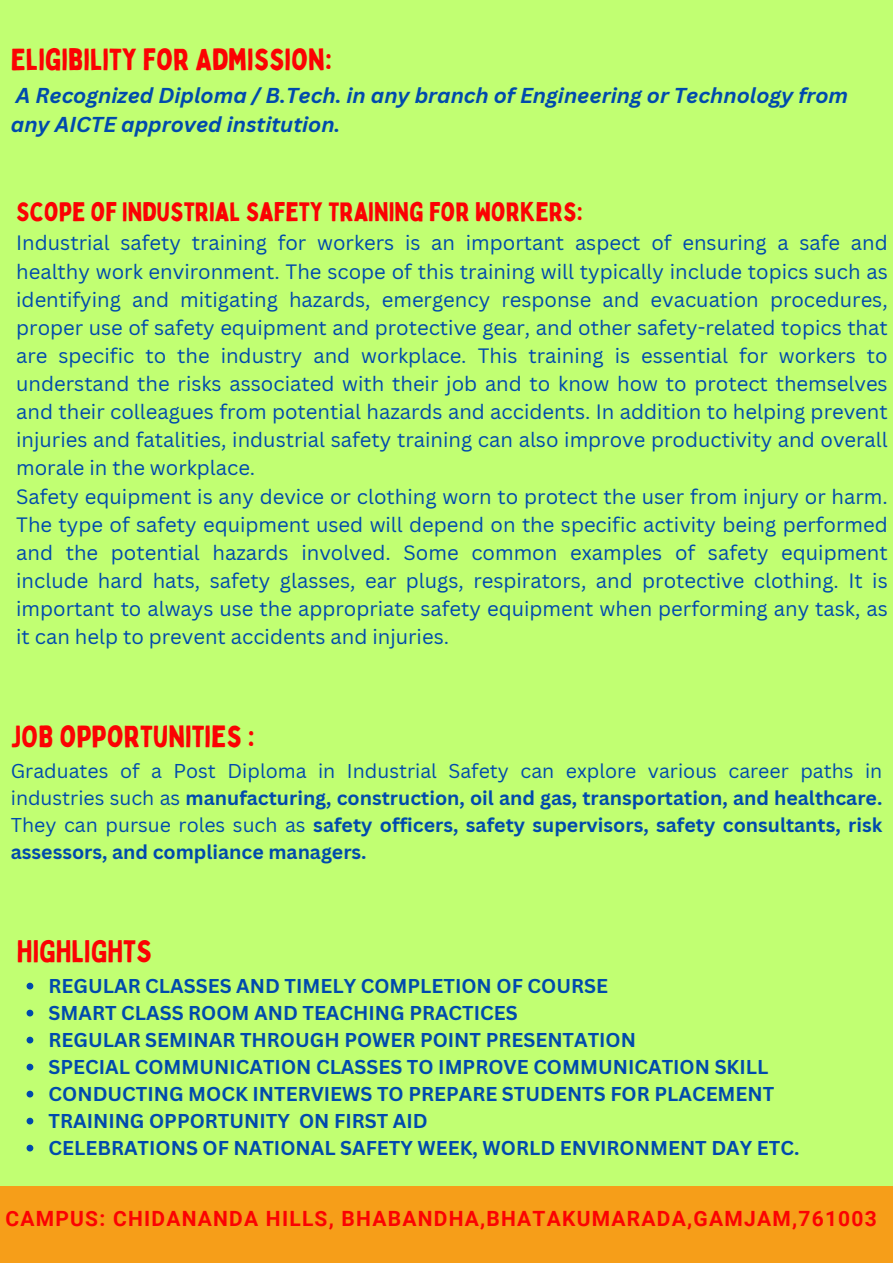
<style>
.page{position:relative;width:893px;height:1263px;background:#c1ff72}
.page>*{position:absolute;margin:0;border:0;box-sizing:border-box;transform-origin:0 0}
.t1{font:30.75px "Bobby Jones";color:#fb0202}
.t2{font:30px "Bobby Jones";color:#fb0202}
.t3{font:26.25px "Bobby Jones";color:#fb0202}
.t4{font:italic 700 21px/29.2px "Canva Sans";color:#004aad}
.t5{font:700 21px "Roboto";letter-spacing:.06em;color:#fb0202}
.t6{font:20.25px/28.1px "Canva Sans";color:#004aad;text-align:justify}
.t7{font:700 19.5px/27px "Canva Sans";color:#004aad;text-align:justify}
.s1{font-weight:400}
</style>
<div class="page">
<div style="left:0;top:1186px;width:893px;height:77px;background:#f69e19"></div>
<svg style="left:27px;top:983px;width:6px;height:6px"></svg>
<svg style="left:27px;top:1010px;width:6px;height:6px"></svg>
<svg style="left:27px;top:1037px;width:6px;height:6px"></svg>
<svg style="left:27px;top:1064px;width:6px;height:6px"></svg>
<svg style="left:27px;top:1091px;width:6px;height:6px"></svg>
<svg style="left:27px;top:1118px;width:6px;height:6px"></svg>
<svg style="left:27px;top:1145px;width:6px;height:6px"></svg>
<p class="t2" style="left:11px;top:41px;width:322px">ELIGIBILITY FOR ADMISSION:</p>
<p class="t4" style="left:11px;top:80px;width:839px">A Recognized Diploma / B.Tech. in any branch of Engineering or Technology from any AICTE approved institution.</p>
<p class="t3" style="left:16px;top:195px;width:568px">SCOPE OF INDUSTRIAL SAFETY TRAINING FOR WORKERS:</p>
<p class="t6" style="left:16px;top:228px;width:873px">Industrial safety training for workers is an important aspect of ensuring a safe and healthy work environment. The scope of this training will typically include topics such as identifying and mitigating hazards, emergency response and evacuation procedures, proper use of safety equipment and protective gear, and other safety-related topics that are specific to the industry and workplace. This training is essential for workers to understand the risks associated with their job and to know how to protect themselves and their colleagues from potential hazards and accidents. In addition to helping prevent injuries and fatalities, industrial safety training can also improve productivity and overall morale in the workplace.</p>
<p class="t6" style="left:16px;top:482px;width:873px">Safety equipment is any device or clothing worn to protect the user from injury or harm.<br>The type of safety equipment used will depend on the specific activity being performed and the potential hazards involved. Some common examples of safety equipment include hard hats, safety glasses, ear plugs, respirators, and protective clothing. It is important to always use the appropriate safety equipment when performing any task, as it can help to prevent accidents and injuries.</p>
<p class="t2" style="left:11px;top:718px;width:245px">JOB OPPORTUNITIES :</p>
<p class="t7" style="left:11px;top:756px;width:873px"><span class="s1">Graduates of a Post Diploma in Industrial Safety can explore various career paths in industries such as</span> manufacturing, construction, oil and gas, transportation, and healthcare.<br><span class="s1">They can pursue roles such as</span> safety officers, safety supervisors, safety consultants, risk assessors, and compliance managers.</p>
<p class="t1" style="left:17px;top:932px;width:136px">HIGHLIGHTS</p>
<p class="t7" style="left:49px;top:972px;width:561px">REGULAR CLASSES AND TIMELY COMPLETION OF COURSE</p>
<p class="t7" style="left:49px;top:999px;width:471px">SMART CLASS ROOM AND TEACHING PRACTICES</p>
<p class="t7" style="left:49px;top:1026px;width:589px">REGULAR SEMINAR THROUGH POWER POINT PRESENTATION</p>
<p class="t7" style="left:49px;top:1053px;width:721px">SPECIAL COMMUNICATION CLASSES TO IMPROVE COMMUNICATION SKILL</p>
<h1 class="t7" style="left:49px;top:1080px;width:727px">CONDUCTING MOCK INTERVIEWS TO PREPARE STUDENTS FOR PLACEMENT</h1>
<p class="t7" style="left:49px;top:1107px;width:381px">TRAINING OPPORTUNITY ON FIRST AID</p>
<p class="t7" style="left:49px;top:1134px;width:752px">CELEBRATIONS OF NATIONAL SAFETY WEEK, WORLD ENVIRONMENT DAY ETC.</p>
<h2 class="t5" style="left:5px;top:1207px;width:873px">CAMPUS: CHIDANANDA HILLS, BHABANDHA,BHATAKUMARADA,GAMJAM,761003</h2>
</div>
